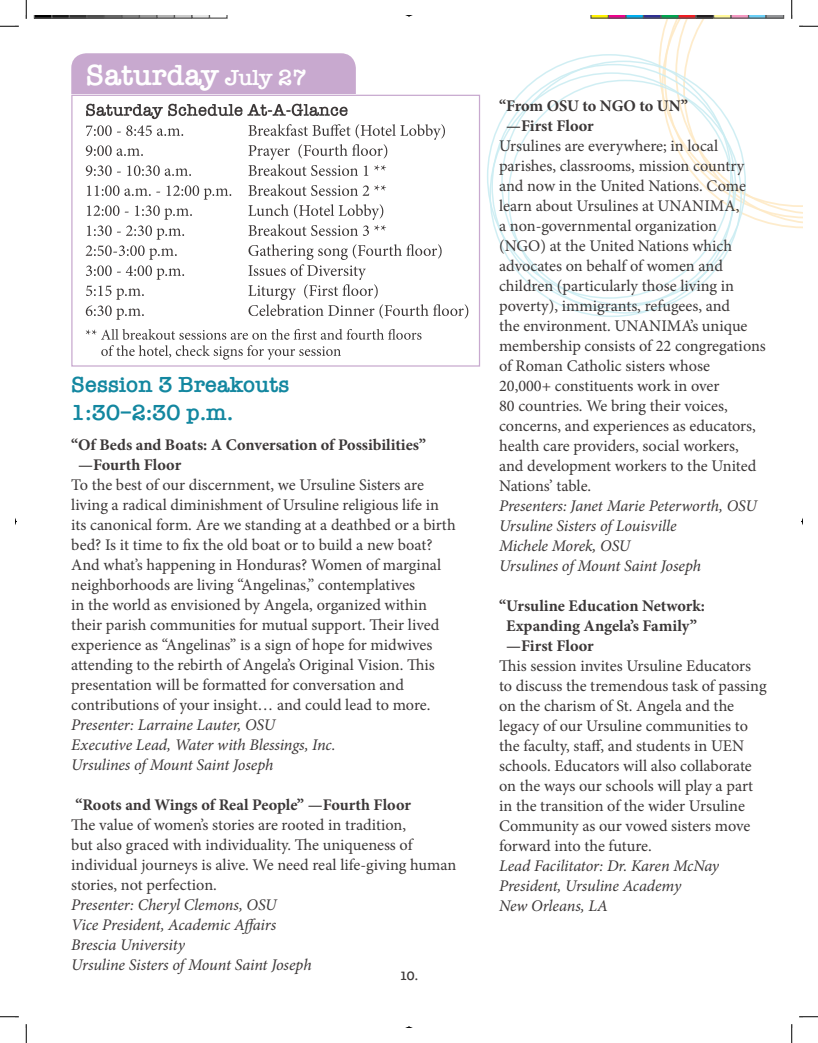
<style>
.page{position:relative;width:818px;height:1043px;background:#fff}
.page>*{position:absolute;margin:0;border:0;box-sizing:border-box;transform-origin:0 0}
.t1{font:600 30px "American Typewriter";color:#fff}
.t2{font:600 22.5px/27.5px "American Typewriter";color:#1387a0}
.t3{font:16.25px/20px "Minion Pro";color:#3b3737}
.t4{font:italic 16.25px "Minion Pro";letter-spacing:-.01em;color:#3b3737}
.t5{font:700 16.25px "Minion Pro";color:#3b3737}
.t6{font:600 12.5px "American Typewriter";color:#3b3737}
.s1{font-size:22.5px}
.s2{font-weight:700}
.s3{font-style:italic}
</style>
<div class="page">
<div style="left:71px;top:53px;width:285px;height:56px;background:#c8a9cf;border-radius:15px"></div>
<div style="left:61px;top:95px;width:688px;height:257px;background:#fff"></div>
<svg style="left:489px;top:72px;width:149px;height:245px"></svg>
<svg style="left:508px;top:80px;width:230px;height:234px"></svg>
<div style="left:71px;top:95px;width:409px;height:271px;border:1px solid #c8a9cf"></div>
<svg style="left:86px;top:329px;width:335px;height:31px"></svg>
<svg style="left:86px;top:184px;width:382px;height:136px"></svg>
<svg style="left:86px;top:104px;width:359px;height:72px"></svg>
<svg style="left:34px;top:15px;width:194px;height:4px"></svg>
<svg style="left:0;top:25px;width:19px;height:2px"></svg>
<svg style="left:0;top:1016px;width:19px;height:1px"></svg>
<svg style="left:799px;top:1016px;width:19px;height:1px"></svg>
<svg style="left:25px;top:0;width:2px;height:19px"></svg>
<svg style="left:25px;top:1024px;width:2px;height:18px"></svg>
<svg style="left:590px;top:0;width:228px;height:228px"></svg>
<svg style="left:791px;top:1024px;width:1px;height:18px"></svg>
<p class="t1" style="left:86px;top:52px;width:222px">Saturday <span class="s1">July 27</span></p>
<p class="t2" style="left:71px;top:370px;width:220px">Session 3 Breakouts<br>1:30–2:30 p.m.</p>
<p class="t5" style="left:71px;top:433px;width:356px">“Of Beds and Boats: A Conversation of Possibilities”</p>
<p class="t5" style="left:78px;top:453px;width:105px">—Fourth Floor</p>
<p class="t3" style="left:71px;top:474px;width:354px">To the best of our discernment, we Ursuline Sisters are</p>
<p class="t3" style="left:71px;top:494px;width:369px">living a radical diminishment of Ursuline religious life in</p>
<p class="t3" style="left:71px;top:514px;width:386px">its canonical form. Are we standing at a deathbed or a birth</p>
<p class="t3" style="left:71px;top:534px;width:363px">bed? Is it time to fix the old boat or to build a new boat?</p>
<p class="t3" style="left:71px;top:554px;width:371px">And what’s happening in Honduras? Women of marginal</p>
<p class="t3" style="left:71px;top:574px;width:345px">neighborhoods are living “Angelinas,” contemplatives</p>
<p class="t3" style="left:71px;top:594px;width:357px">in the world as envisioned by Angela, organized within</p>
<p class="t3" style="left:71px;top:614px;width:369px">their parish communities for mutual support. Their lived</p>
<p class="t3" style="left:71px;top:634px;width:362px">experience as “Angelinas” is a sign of hope for midwives</p>
<p class="t3" style="left:71px;top:654px;width:365px">attending to the rebirth of Angela’s Original Vision. This</p>
<p class="t3" style="left:71px;top:674px;width:334px">presentation will be formatted for conversation and</p>
<p class="t3" style="left:71px;top:694px;width:360px">contributions of your insight… and could lead to more.</p>
<p class="t4" style="left:71px;top:713px;width:205px">Presenter: Larraine Lauter, OSU</p>
<p class="t4" style="left:71px;top:733px;width:266px">Executive Lead, Water with Blessings, Inc.</p>
<p class="t4" style="left:71px;top:753px;width:203px">Ursulines of Mount Saint Joseph</p>
<p class="t3" style="left:71px;top:794px;width:386px"><span class="s2">“Roots and Wings of Real People” —Fourth Floor<br></span>The value of women’s stories are rooted in tradition,<br>but also graced with individuality. The uniqueness of individual journeys is alive. We need real life-giving human stories, not perfection.<br><span class="s3">Presenter: Cheryl Clemons, OSU<br>Vice President, Academic Affairs<br>Brescia University<br>Ursuline Sisters of Mount Saint Joseph</span></p>
<p class="t6" style="left:400px;top:966px;width:20px">10.</p>
<p class="t5" style="left:499px;top:94px;width:190px">“From OSU to NGO to UN”</p>
<p class="t5" style="left:506px;top:114px;width:89px">—First Floor</p>
<p class="t3" style="left:499px;top:136px;width:221px">Ursulines are everywhere; in local</p>
<p class="t3" style="left:499px;top:156px;width:247px">parishes, classrooms, mission country</p>
<p class="t3" style="left:499px;top:176px;width:248px">and now in the United Nations. Come</p>
<p class="t3" style="left:499px;top:196px;width:242px">learn about Ursulines at UNANIMA,</p>
<p class="t3" style="left:499px;top:216px;width:219px">a non-governmental organization</p>
<p class="t3" style="left:499px;top:236px;width:234px">(NGO) at the United Nations which</p>
<p class="t3" style="left:499px;top:256px;width:225px">advocates on behalf of women and</p>
<p class="t3" style="left:499px;top:276px;width:236px">children (particularly those living in</p>
<p class="t3" style="left:499px;top:296px;width:232px">poverty), immigrants, refugees, and</p>
<p class="t3" style="left:499px;top:316px;width:250px">the environment. UNANIMA’s unique</p>
<p class="t3" style="left:499px;top:336px;width:268px">membership consists of 22 congregations</p>
<p class="t3" style="left:499px;top:356px;width:212px">of Roman Catholic sisters whose</p>
<p class="t3" style="left:499px;top:376px;width:222px">20,000+ constituents work in over</p>
<p class="t3" style="left:499px;top:396px;width:230px">80 countries. We bring their voices,</p>
<p class="t3" style="left:499px;top:416px;width:258px">concerns, and experiences as educators,</p>
<p class="t3" style="left:499px;top:436px;width:241px">health care providers, social workers,</p>
<p class="t3" style="left:499px;top:456px;width:259px">and development workers to the United</p>
<p class="t3" style="left:499px;top:476px;width:94px">Nations’ table.</p>
<p class="t4" style="left:499px;top:494px;width:259px">Presenters: Janet Marie Peterworth, OSU</p>
<p class="t4" style="left:499px;top:514px;width:179px">Ursuline Sisters of Louisville</p>
<p class="t4" style="left:499px;top:534px;width:133px">Michele Morek, OSU</p>
<p class="t4" style="left:499px;top:554px;width:203px">Ursulines of Mount Saint Joseph</p>
<p class="t5" style="left:499px;top:594px;width:207px">“Ursuline Education Network:</p>
<p class="t5" style="left:506px;top:614px;width:192px">Expanding Angela’s Family”</p>
<p class="t5" style="left:506px;top:634px;width:89px">—First Floor</p>
<p class="t3" style="left:499px;top:656px;width:253px">This session invites Ursuline Educators</p>
<p class="t3" style="left:499px;top:676px;width:269px">to discuss the tremendous task of passing</p>
<p class="t3" style="left:499px;top:696px;width:237px">on the charism of St. Angela and the</p>
<p class="t3" style="left:499px;top:716px;width:250px">legacy of our Ursuline communities to</p>
<p class="t3" style="left:499px;top:736px;width:247px">the faculty, staff, and students in UEN</p>
<p class="t3" style="left:499px;top:756px;width:254px">schools. Educators will also collaborate</p>
<p class="t3" style="left:499px;top:776px;width:255px">on the ways our schools will play a part</p>
<p class="t3" style="left:499px;top:796px;width:247px">in the transition of the wider Ursuline</p>
<p class="t3" style="left:499px;top:816px;width:253px">Community as our vowed sisters move</p>
<p class="t3" style="left:499px;top:836px;width:154px">forward into the future.</p>
<p class="t4" style="left:499px;top:855px;width:221px">Lead Facilitator: Dr. Karen McNay</p>
<p class="t4" style="left:499px;top:875px;width:184px">President, Ursuline Academy</p>
<p class="t4" style="left:499px;top:895px;width:110px">New Orleans, LA</p>
</div>
